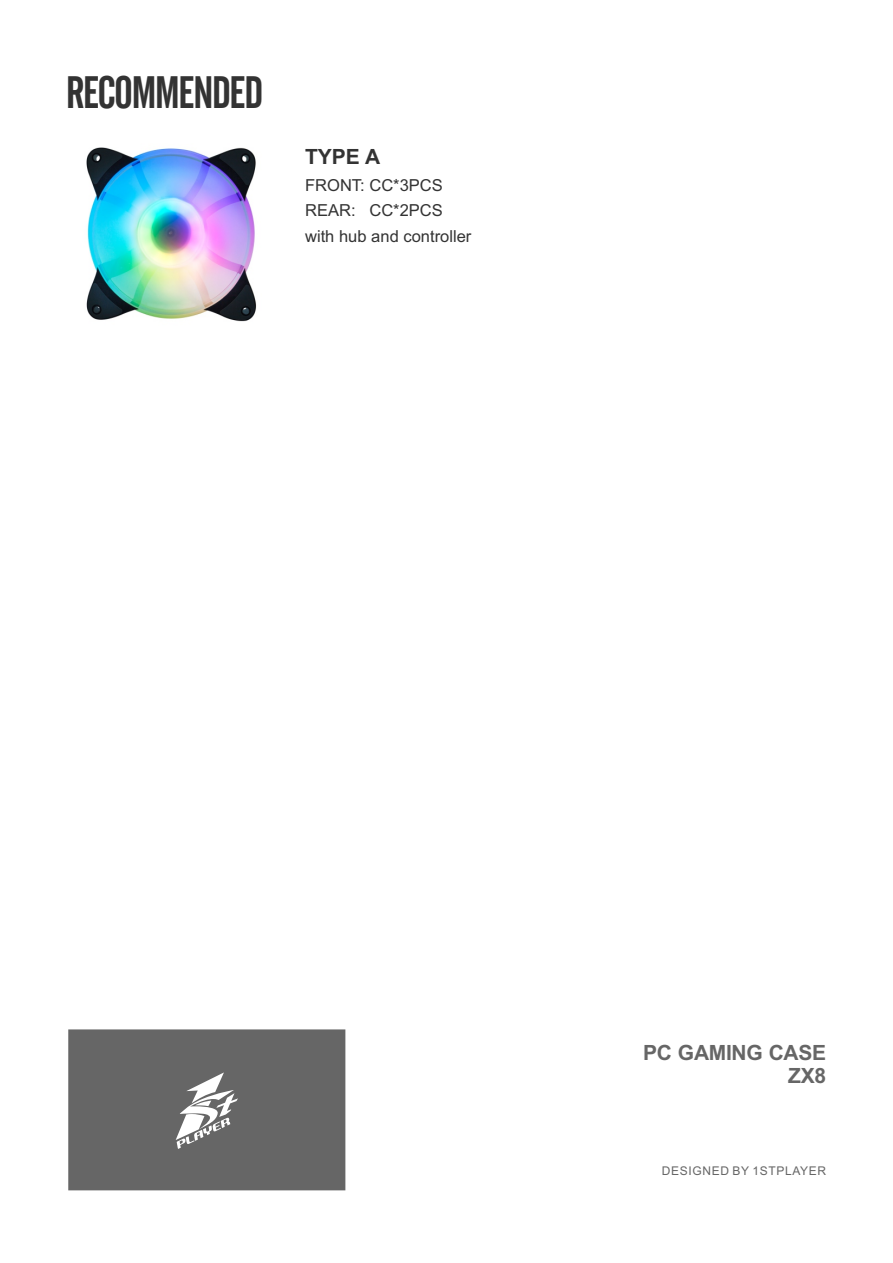
<style>
.page{position:relative;width:893px;height:1263px;background:#fff}
.page>*{position:absolute;margin:0;border:0;box-sizing:border-box;transform-origin:0 0}
.t1{font:45px "Alternate Gothic No 2 BT";letter-spacing:-.04em;color:#333}
.t2{font:700 21px/23.4px "Arial";letter-spacing:-.015em;color:#666;text-align:right}
.t3{font:700 21px "Arial";color:#333}
.t4{font:16.5px/25.8px "Arial";color:#333}
.t5{font:12px "Arial";letter-spacing:.055em;color:#666}
</style>
<div class="page">
<div style="left:68px;top:1029px;width:277px;height:161px;background:#666"></div>
<img style="left:86px;top:147px;width:171px;height:175px">
<h1 class="t1" style="left:66px;top:74px;width:199px">RECOMMENDED</h1>
<p class="t3" style="left:305px;top:149px;width:77px">TYPE A</p>
<p class="t4" style="left:305px;top:173px;width:168px">FRONT: CC*3PCS<br>REAR: CC*2PCS with hub and controller</p>
<p class="t2" style="left:643px;top:1043px;width:184px">PC GAMING CASE<br>ZX8</p>
<p class="t5" style="left:662px;top:1166px;width:166px">DESIGNED BY 1STPLAYER</p>
</div>
